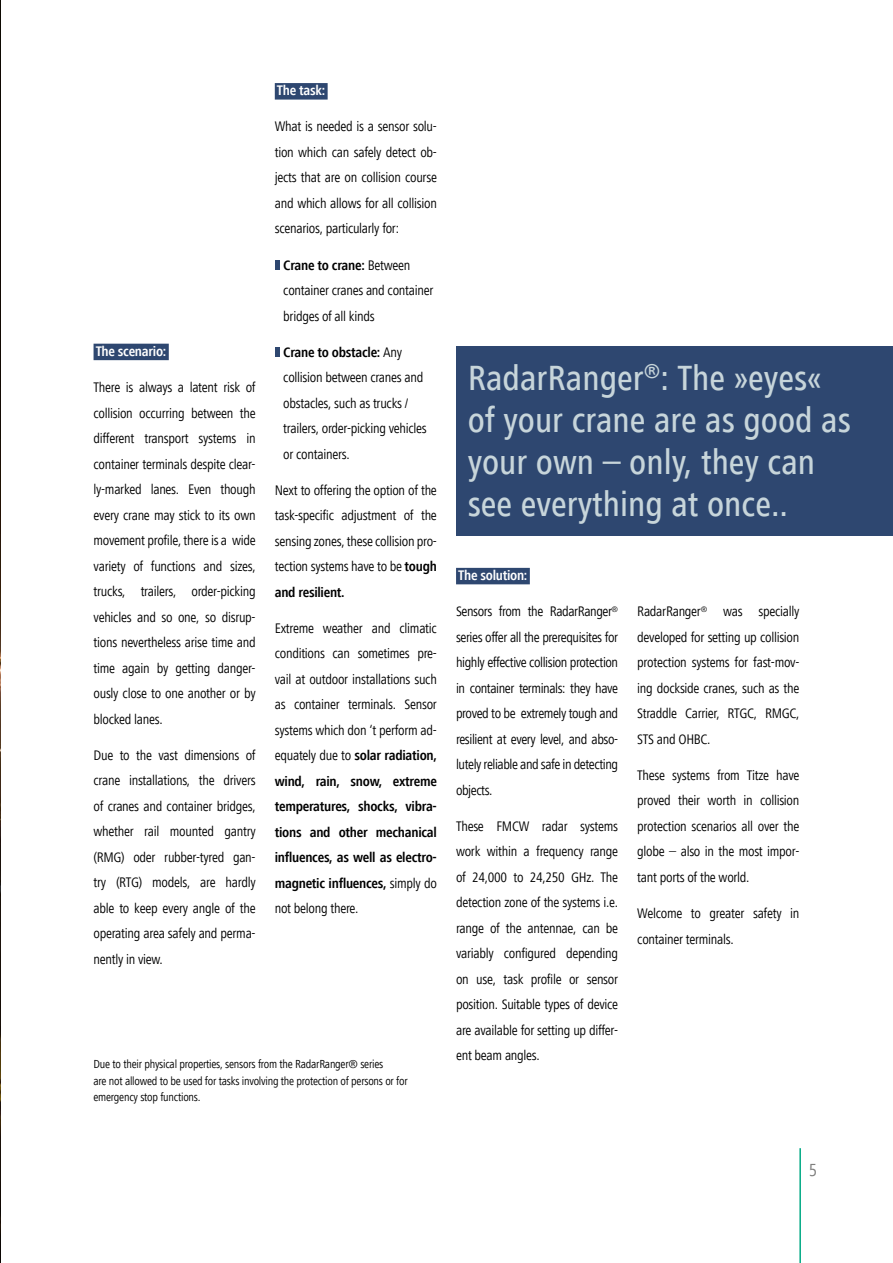
<style>
.page{position:relative;width:893px;height:1263px;background:#fff}
.page>*{position:absolute;margin:0;border:0;box-sizing:border-box;transform-origin:0 0}
.t1{font:500 condensed 36px/42px "Frutiger Next LT";color:#c7d5da}
.t2{font:condensed 18px "Frutiger Next LT";color:#7e7e7d}
.t3{font:condensed 14.25px/25.5px "Frutiger Next LT";letter-spacing:-.02em;color:#000;text-align:justify}
.t4{font:700 condensed 14.25px "Frutiger Next LT";letter-spacing:-.02em;color:#fff}
.t5{font:condensed 12px/16.5px "Frutiger Next LT";letter-spacing:-.02em;color:#000}
.s1{font-weight:700}
</style>
<div class="page">
<img style="left:0;top:0;width:1px;height:1263px">
<div style="left:456px;top:347px;width:437px;height:189px;background:#2e4770"></div>
<hr style="left:799px;top:1148px;width:2px;height:115px;background:#00a984">
<div style="left:94px;top:344px;width:75px;height:16px;background:#2e4770"></div>
<div style="left:275px;top:83px;width:53px;height:17px;background:#2e4770"></div>
<hr style="left:275px;top:260px;width:4px;height:10px;background:#2e4770">
<hr style="left:275px;top:347px;width:4px;height:10px;background:#2e4770">
<div style="left:456px;top:568px;width:74px;height:16px;background:#2e4770"></div>
<p class="t4" style="left:96px;top:343px;width:72px">The scenario:</p>
<p class="t3" style="left:94px;top:375px;width:164px">There is always a latent risk of collision occurring between the different transport systems in container terminals despite clear&shy;ly-marked lanes. Even though every crane may stick to its own movement profile, there is a wide variety of functions and sizes, trucks, trailers, order-picking vehicles and so one, so disrup&shy;tions nevertheless arise time and time again by getting danger&shy;ously close to one another or by blocked lanes.</p>
<p class="t3" style="left:94px;top:742px;width:164px">Due to the vast dimensions of crane installations, the drivers of cranes and container bridges, whether rail mounted gantry (RMG) oder rubber-tyred gan&shy;try (RTG) models, are hardly able to keep every angle of the operating area safely and perma&shy;nently in view.</p>
<p class="t4" style="left:277px;top:83px;width:50px">The task:</p>
<p class="t3" style="left:275px;top:114px;width:164px">What is needed is a sensor solu&shy;tion which can safely detect ob&shy;jects that are on collision course and which allows for all collision scenarios, particularly for:</p>
<p class="t3" style="left:283px;top:252px;width:152px;text-align:left"><span class="s1">Crane to crane:</span> Between container cranes and container bridges of all kinds</p>
<p class="t3" style="left:283px;top:339px;width:145px;text-align:left"><span class="s1">Crane to obstacle:</span> Any collision between cranes and obstacles, such as trucks / trailers, order-picking vehicles or containers.</p>
<p class="t3" style="left:275px;top:477px;width:164px">Next to offering the option of the task-specific adjustment of the sensing zones, these collision pro&shy;tection systems have to be <span class="s1">tough and resilient.</span></p>
<p class="t3" style="left:275px;top:615px;width:164px">Extreme weather and climatic conditions can sometimes pre&shy;vail at outdoor installations such as container terminals. Sensor systems which don ‘t perform ad&shy;equately due to <span class="s1">solar radiation, wind, rain, snow, extreme temperatures, shocks, vibra&shy;tions and other mechanical influences, as well as electro&shy;magnetic influences,</span> simply do not belong there.</p>
<p class="t5" style="left:94px;top:1056px;width:316px">Due to their physical properties, sensors from the RadarRanger® series<br>are not allowed to be used for tasks involving the protection of persons or for emergency stop functions.</p>
<h1 class="t1" style="left:468px;top:357px;width:385px">RadarRanger<sup>®</sup>: The »eyes« of your crane are as good as your own – only, they can see everything at once..</h1>
<p class="t4" style="left:458px;top:567px;width:71px">The solution:</p>
<p class="t3" style="left:456px;top:599px;width:164px">Sensors from the RadarRanger<sup>® </sup>series offer all the prerequisites for highly effective collision protection in container terminals: they have proved to be extremely tough and resilient at every level, and abso&shy;lutely reliable and safe in detecting objects.</p>
<p class="t3" style="left:456px;top:813px;width:164px">These FMCW radar systems work within a frequency range of 24,000 to 24,250 GHz. The detection zone of the systems i.e. range of the antennae, can be variably configured depending on use, task profile or sensor position. Suitable types of device are available for setting up differ&shy;ent beam angles.</p>
<p class="t3" style="left:637px;top:599px;width:164px">RadarRanger<sup>®</sup> was specially developed for setting up collision protection systems for fast-mov&shy;ing dockside cranes, such as the Straddle Carrier, RTGC, RMGC, STS and OHBC.</p>
<p class="t3" style="left:637px;top:762px;width:164px">These systems from Titze have proved their worth in collision protection scenarios all over the globe – also in the most impor&shy;tant ports of the world.</p>
<p class="t3" style="left:637px;top:901px;width:164px">Welcome to greater safety in container terminals.</p>
<p class="t2" style="left:809px;top:1159px;width:10px">5</p>
</div>
